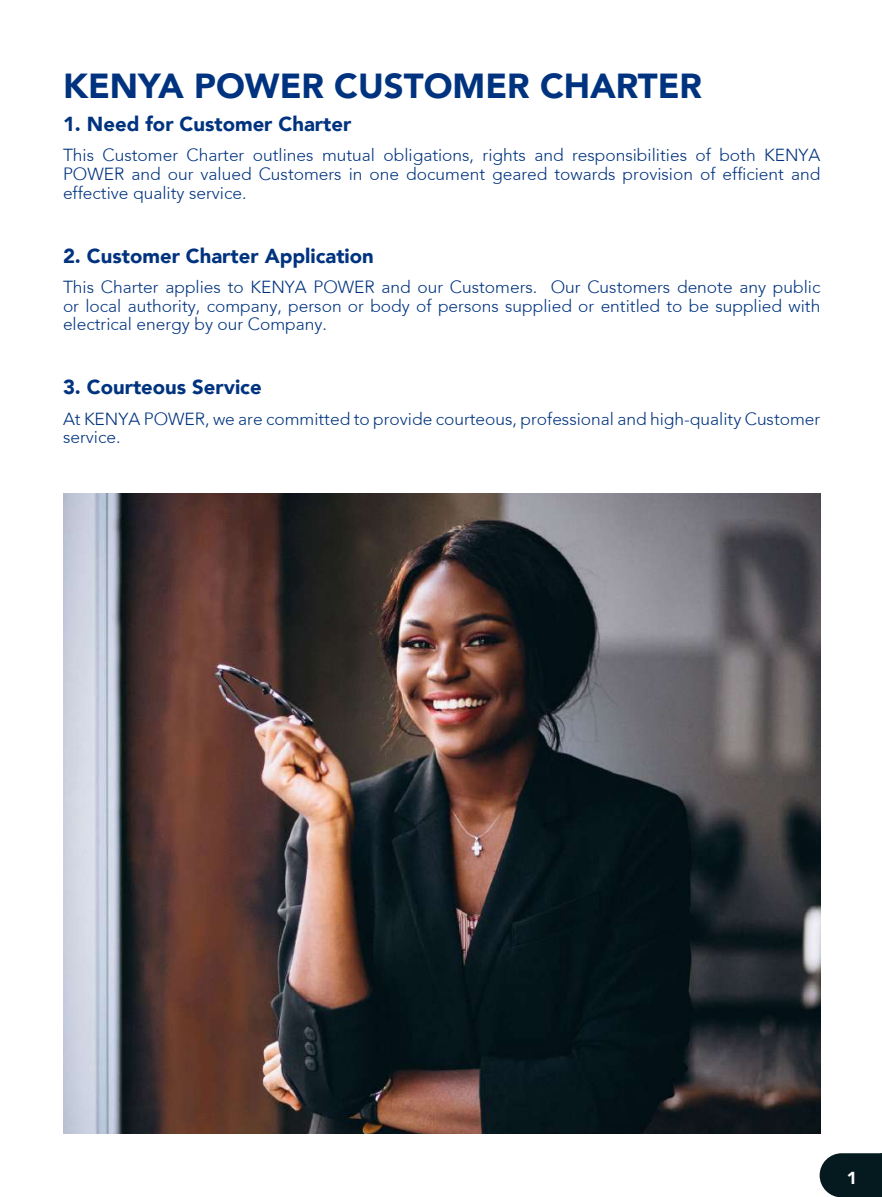
<style>
.page{position:relative;width:882px;height:1197px;background:#fff}
.page>*{position:absolute;margin:0;border:0;box-sizing:border-box;transform-origin:0 0}
.t1{font:900 34.65px "Avenir";color:#00337f}
.t2{font:900 20.3px "Avenir";color:#00337f}
.t3{font:300 17.32px/18.7px "Avenir";color:#00337f;text-align:justify}
.t4{font:900 17.32px "Avenir";color:#fff}
</style>
<div class="page">
<img style="left:63px;top:494px;width:757px;height:640px">
<svg style="left:820px;top:1153px;width:62px;height:44px;background:#172b2f"></svg>
<h1 class="t1" style="left:63px;top:56px;width:641px">KENYA POWER CUSTOMER CHARTER</h1>
<p class="t2" style="left:63px;top:107px;width:290px">1. Need for Customer Charter</p>
<p class="t3" style="left:63px;top:146px;width:759px">This Customer Charter outlines mutual obligations, rights and responsibilities of both KENYA POWER and our valued Customers in one document geared towards provision of efficient and effective quality service.</p>
<p class="t2" style="left:63px;top:238px;width:312px">2. Customer Charter Application</p>
<p class="t3" style="left:63px;top:278px;width:759px">This Charter applies to KENYA POWER and our Customers. Our Customers denote any public or local authority, company, person or body of persons supplied or entitled to be supplied with electrical energy by our Company.</p>
<p class="t2" style="left:63px;top:370px;width:200px">3. Courteous Service</p>
<p class="t3" style="left:63px;top:409px;width:759px">At KENYA POWER, we are committed to provide courteous, professional and high-quality Customer service.</p>
<p class="t4" style="left:847px;top:1163px;width:12px">1</p>
</div>
